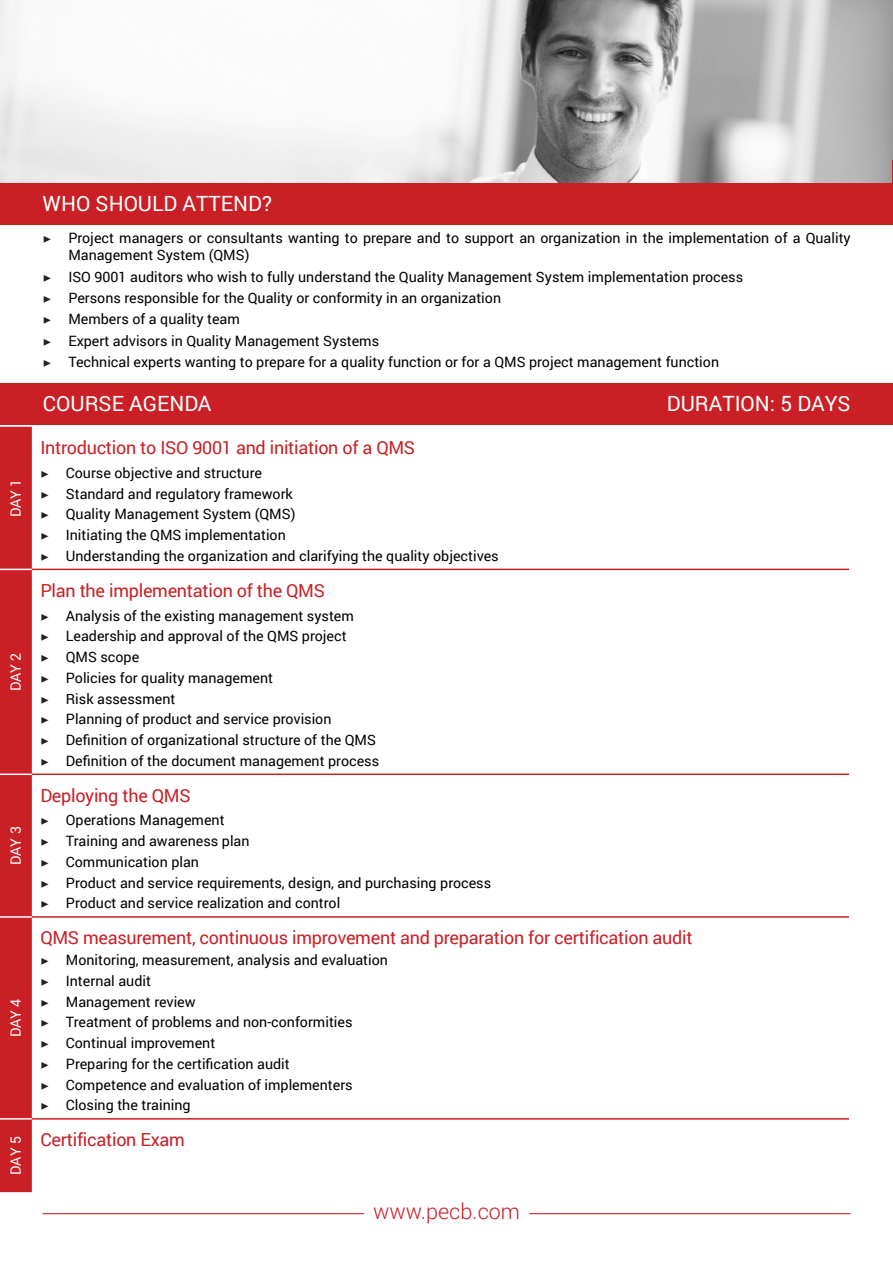
<style>
.page{position:relative;width:893px;height:1263px;background:#fff}
.page>*{position:absolute;margin:0;border:0;box-sizing:border-box;transform-origin:0 0}
.t1{font:300 21.6px "Roboto";color:#ca1f25}
.t2{font:21px "Roboto";color:#fff}
.t3{font:18px "Roboto";letter-spacing:-.015em;color:#ca1f25}
.Bullet_Points{font:14.25px/17.1px "Roboto";color:#000}
.t4{font:14.25px "Roboto";letter-spacing:-.005em;color:#fff}
.s1{font-family:"Minion Pro";color:#231f20}
</style>
<div class="page">
<img style="left:0;top:0;width:893px;height:183px">
<div style="left:0;top:383px;width:893px;height:42px;background:#ca1f25"></div>
<hr style="left:43px;top:1213px;width:321px;height:1px;background:#ca1f25">
<hr style="left:529px;top:1213px;width:322px;height:1px;background:#ca1f25">
<div style="left:0;top:427px;width:32px;height:765px;background:#ca1f25"></div>
<hr style="left:0;top:569px;width:32px;height:1px;background:#fff">
<hr style="left:0;top:773px;width:32px;height:2px;background:#fff">
<hr style="left:0;top:916px;width:32px;height:2px;background:#fff">
<hr style="left:0;top:1118px;width:32px;height:1px;background:#fff">
<hr style="left:32px;top:569px;width:817px;height:1px;background:#ca1f25">
<hr style="left:32px;top:773px;width:817px;height:2px;background:#ca1f25">
<hr style="left:32px;top:916px;width:817px;height:2px;background:#ca1f25">
<hr style="left:32px;top:1118px;width:817px;height:1px;background:#ca1f25">
<div style="left:0;top:183px;width:893px;height:41px;background:#ca1f25"></div>
<p class="t2" style="left:43px;top:189px;width:231px">WHO SHOULD ATTEND?</p>
<p class="Bullet_Points" style="left:68px;top:229px;width:784px;text-indent:-26px"><span class="s1">▶</span> Project managers or consultants wanting to prepare and to support an organization in the implementation of a Quality<br>Management System (QMS)</p>
<p class="Bullet_Points" style="left:43px;top:268px;width:702px"><span class="s1">▶</span> ISO 9001 auditors who wish to fully understand the Quality Management System implementation process</p>
<p class="Bullet_Points" style="left:43px;top:289px;width:460px"><span class="s1">▶</span> Persons responsible for the Quality or conformity in an organization</p>
<p class="Bullet_Points" style="left:43px;top:310px;width:199px"><span class="s1">▶</span> Members of a quality team</p>
<p class="Bullet_Points" style="left:43px;top:332px;width:338px"><span class="s1">▶</span> Expert advisors in Quality Management Systems</p>
<p class="Bullet_Points" style="left:43px;top:353px;width:678px"><span class="s1">▶</span> Technical experts wanting to prepare for a quality function or for a QMS project management function</p>
<p class="t4" style="left:6px;top:517px;width:40px;rotate:-90deg">DAY 1</p>
<p class="t4" style="left:6px;top:691px;width:40px;rotate:-90deg">DAY 2</p>
<p class="t4" style="left:6px;top:865px;width:40px;rotate:-90deg">DAY 3</p>
<p class="t4" style="left:6px;top:1037px;width:40px;rotate:-90deg">DAY 4</p>
<p class="t2" style="left:43px;top:389px;width:170px">COURSE AGENDA</p>
<p class="t2" style="left:667px;top:389px;width:185px">DURATION: 5 DAYS</p>
<p class="t3" style="left:40px;top:435px;width:376px">Introduction to ISO 9001 and initiation of a QMS</p>
<p class="Bullet_Points" style="left:40px;top:464px;width:223px"><span class="s1">▶</span> Course objective and structure</p>
<p class="Bullet_Points" style="left:40px;top:484px;width:254px"><span class="s1">▶</span> Standard and regulatory framework</p>
<p class="Bullet_Points" style="left:40px;top:505px;width:257px"><span class="s1">▶</span> Quality Management System (QMS)</p>
<p class="Bullet_Points" style="left:40px;top:526px;width:247px"><span class="s1">▶</span> Initiating the QMS implementation</p>
<p class="Bullet_Points" style="left:40px;top:547px;width:460px"><span class="s1">▶</span> Understanding the organization and clarifying the quality objectives</p>
<p class="t3" style="left:40px;top:578px;width:286px">Plan the implementation of the QMS</p>
<p class="Bullet_Points" style="left:40px;top:606px;width:315px"><span class="s1">▶</span> Analysis of the existing management system</p>
<p class="Bullet_Points" style="left:40px;top:627px;width:308px"><span class="s1">▶</span> Leadership and approval of the QMS project</p>
<p class="Bullet_Points" style="left:40px;top:648px;width:100px"><span class="s1">▶</span> QMS scope</p>
<p class="Bullet_Points" style="left:40px;top:669px;width:234px"><span class="s1">▶</span> Policies for quality management</p>
<p class="Bullet_Points" style="left:40px;top:689px;width:137px"><span class="s1">▶</span> Risk assessment</p>
<p class="Bullet_Points" style="left:40px;top:710px;width:293px"><span class="s1">▶</span> Planning of product and service provision</p>
<p class="Bullet_Points" style="left:40px;top:731px;width:337px"><span class="s1">▶</span> Definition of organizational structure of the QMS</p>
<p class="Bullet_Points" style="left:40px;top:752px;width:340px"><span class="s1">▶</span> Definition of the document management process</p>
<p class="t3" style="left:40px;top:783px;width:152px">Deploying the QMS</p>
<p class="Bullet_Points" style="left:40px;top:811px;width:186px"><span class="s1">▶</span> Operations Management</p>
<p class="Bullet_Points" style="left:40px;top:832px;width:211px"><span class="s1">▶</span> Training and awareness plan</p>
<p class="Bullet_Points" style="left:40px;top:853px;width:160px"><span class="s1">▶</span> Communication plan</p>
<p class="Bullet_Points" style="left:40px;top:873px;width:452px"><span class="s1">▶</span> Product and service requirements, design, and purchasing process</p>
<p class="Bullet_Points" style="left:40px;top:894px;width:301px"><span class="s1">▶</span> Product and service realization and control</p>
<p class="t3" style="left:40px;top:925px;width:654px">QMS measurement, continuous improvement and preparation for certification audit</p>
<p class="Bullet_Points" style="left:40px;top:951px;width:349px"><span class="s1">▶</span> Monitoring, measurement, analysis and evaluation</p>
<p class="Bullet_Points" style="left:40px;top:972px;width:112px"><span class="s1">▶</span> Internal audit</p>
<p class="Bullet_Points" style="left:40px;top:992px;width:157px"><span class="s1">▶</span> Management review</p>
<p class="Bullet_Points" style="left:40px;top:1013px;width:314px"><span class="s1">▶</span> Treatment of problems and non-conformities</p>
<p class="Bullet_Points" style="left:40px;top:1034px;width:176px"><span class="s1">▶</span> Continual improvement</p>
<p class="Bullet_Points" style="left:40px;top:1055px;width:251px"><span class="s1">▶</span> Preparing for the certification audit</p>
<p class="Bullet_Points" style="left:40px;top:1075px;width:314px"><span class="s1">▶</span> Competence and evaluation of implementers</p>
<p class="Bullet_Points" style="left:40px;top:1096px;width:152px"><span class="s1">▶</span> Closing the training</p>
<p class="t4" style="left:6px;top:1175px;width:40px;rotate:-90deg">DAY 5</p>
<p class="t3" style="left:40px;top:1127px;width:146px">Certification Exam</p>
<p class="t1" style="left:373px;top:1196px;width:148px">www.pecb.com</p>
</div>
